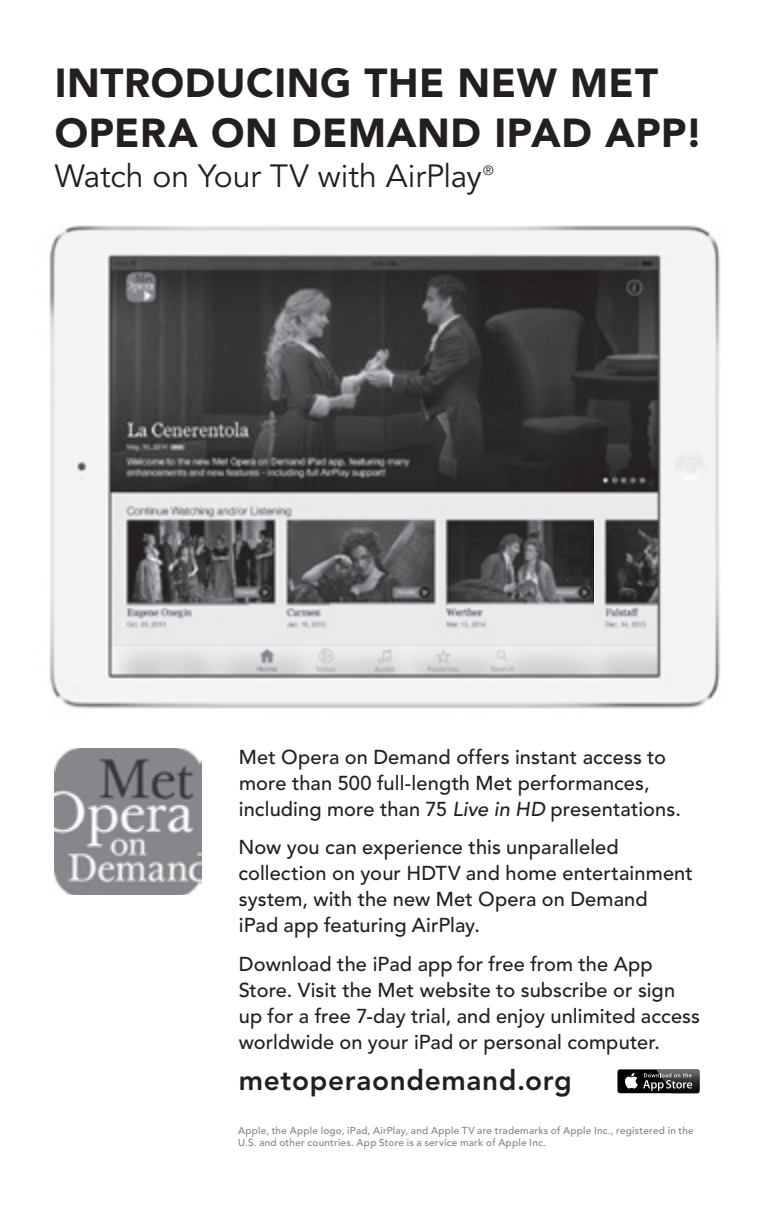
<style>
.page{position:relative;width:774px;height:1224px;background:#fff}
.page>*{position:absolute;margin:0;border:0;box-sizing:border-box;transform-origin:0 0}
.t1{font:900 40.2px/49.6px "Avenir";letter-spacing:.015em;color:#231f20}
.t2{font:32px "Avenir";color:#231f20}
.t3{font:800 28px "Avenir";letter-spacing:.025em;color:#231f20}
.t4{font:500 20px/26px "Avenir";letter-spacing:.005em;color:#231f20}
.t5{font:13.2px "Avenir";color:#231f20}
.t6{font:500 10px/12px "Avenir";letter-spacing:.025em;color:#808285}
.s1{font-style:italic}
</style>
<div class="page">
<img style="left:55px;top:748px;width:146px;height:147px">
<svg style="left:617px;top:1069px;width:83px;height:25px"></svg>
<div style="left:618px;top:1070px;width:81px;height:23px;background:#040503;border-radius:2px"></div>
<img style="left:656px;top:1069px;width:44px;height:25px">
<img style="left:656px;top:1070px;width:43px;height:23px">
<svg style="left:625px;top:1073px;width:67px;height:18px"></svg>
<img style="left:49px;top:225px;width:672px;height:484px">
<p class="t1" style="left:55px;top:58px;width:650px">INTRODUCING THE NEW MET<br>OPERA ON DEMAND IPAD APP!</p>
<p class="t2" style="left:55px;top:157px;width:429px">Watch on Your TV with AirPlay</p>
<p class="t5" style="left:483px;top:163px;width:12px">®</p>
<p class="t4" style="left:239px;top:744px;width:444px">Met Opera on Demand offers instant access to more than 500 full-length Met performances, including more than 75 <span class="s1">Live in HD</span> presentations.</p>
<p class="t4" style="left:238px;top:835px;width:456px">Now you can experience this unparalleled collection on your HDTV and home entertainment system, with the new Met Opera on Demand<br>iPad app featuring AirPlay.</p>
<p class="t4" style="left:239px;top:952px;width:463px">Download the iPad app for free from the App Store. Visit the Met website to subscribe or sign up for a free 7-day trial, and enjoy unlimited access worldwide on your iPad or personal computer.</p>
<p class="t3" style="left:239px;top:1064px;width:334px">metoperaondemand.org</p>
<p class="t6" style="left:238px;top:1125px;width:457px">Apple, the Apple logo, iPad, AirPlay, and Apple TV are trademarks of Apple Inc., registered in the<br>U.S. and other countries. App Store is a service mark of Apple Inc.</p>
</div>
